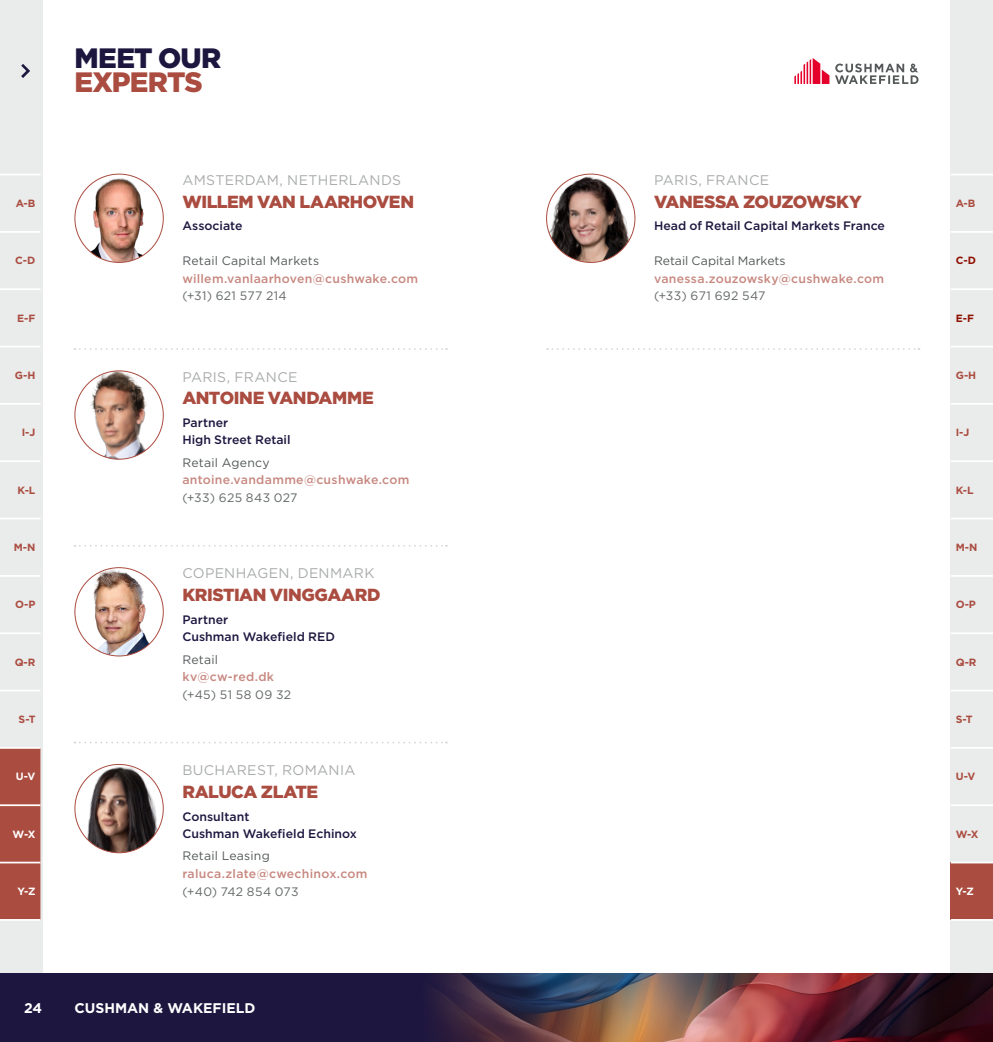
<style>
.page{position:relative;width:993px;height:1042px;background:#fff}
.page>*{position:absolute;margin:0;border:0;box-sizing:border-box;transform-origin:0 0}
.t1{font:900 28px "Gotham";letter-spacing:-.025em;color:#1d1740}
.t2{font:900 28px "Gotham";letter-spacing:-.035em;color:#aa4c40}
.t3{font:900 17.5px "Gotham";letter-spacing:-.03em;color:#aa4c40}
.t4{font:14px "Gotham";letter-spacing:.02em;color:#aaacac}
.t5{font:700 14px "Gotham";color:#fff}
.t6{font:500 12.25px "Gotham";letter-spacing:.02em;color:#c78880}
.t7{font:500 12.25px/17.5px "Gotham";letter-spacing:.005em;color:#1d1740}
.t8{font:12.25px "Gotham";letter-spacing:.015em;color:#545859}
.t9{font:12.25px "Gotham";letter-spacing:.025em;color:#65696a}
.t10{font:700 10.5px "Gotham";color:#aa4c40}
.t11{font:700 10.5px "Gotham";color:#fff}
.t12{font:700 10.5px "Gotham";color:#8e1000}
</style>
<div class="page">
<div style="left:0;top:0;width:42px;height:1042px;background:#eaebeb"></div>
<hr style="left:0;top:174px;width:40px;height:1px;background:#fff">
<hr style="left:0;top:346px;width:40px;height:1px;background:#fff">
<hr style="left:0;top:919px;width:40px;height:2px;background:#fff">
<div style="left:950px;top:0;width:42px;height:1042px;background:#eaebeb"></div>
<hr style="left:950px;top:174px;width:42px;height:1px;background:#fff">
<hr style="left:950px;top:346px;width:42px;height:1px;background:#fff">
<hr style="left:950px;top:919px;width:42px;height:2px;background:#fff">
<svg style="left:794px;top:58px;width:124px;height:26px"></svg>
<svg style="left:547px;top:348px;width:372px;height:2px"></svg>
<div style="left:947px;top:232px;width:45px;height:57px;background:#eaebeb"></div>
<div style="left:947px;top:289px;width:45px;height:57px;background:#eaebeb"></div>
<div style="left:947px;top:347px;width:45px;height:57px;background:#eaebeb"></div>
<svg style="left:947px;top:403px;width:45px;height:2px"></svg>
<svg style="left:951px;top:460px;width:41px;height:2px"></svg>
<div style="left:947px;top:518px;width:45px;height:57px;background:#eaebeb"></div>
<svg style="left:947px;top:574px;width:45px;height:3px"></svg>
<svg style="left:951px;top:632px;width:41px;height:2px"></svg>
<svg style="left:951px;top:690px;width:41px;height:1px"></svg>
<svg style="left:951px;top:747px;width:41px;height:2px"></svg>
<svg style="left:951px;top:804px;width:41px;height:2px"></svg>
<div style="left:950px;top:862px;width:42px;height:56px;background:#aa4c40"></div>
<div style="left:947px;top:175px;width:45px;height:57px;background:#eaebeb"></div>
<img style="left:0;top:973px;width:992px;height:69px">
<svg style="left:21px;top:64px;width:9px;height:14px"></svg>
<svg style="left:74px;top:348px;width:373px;height:2px"></svg>
<svg style="left:74px;top:545px;width:373px;height:2px"></svg>
<svg style="left:74px;top:742px;width:373px;height:1px"></svg>
<div style="left:0;top:232px;width:45px;height:57px;background:#eaebeb"></div>
<div style="left:0;top:289px;width:45px;height:57px;background:#eaebeb"></div>
<div style="left:0;top:347px;width:45px;height:57px;background:#eaebeb"></div>
<div style="left:0;top:403px;width:45px;height:57px;background:#eaebeb"></div>
<div style="left:0;top:460px;width:45px;height:57px;background:#eaebeb"></div>
<div style="left:0;top:518px;width:45px;height:57px;background:#eaebeb"></div>
<div style="left:0;top:574px;width:45px;height:57px;background:#eaebeb"></div>
<div style="left:0;top:632px;width:45px;height:57px;background:#eaebeb"></div>
<div style="left:0;top:689px;width:45px;height:56px;background:#eaebeb"></div>
<svg style="left:0;top:747px;width:43px;height:56px;background:#b05a4f"></svg>
<svg style="left:0;top:804px;width:43px;height:56px;background:#b05a4f"></svg>
<svg style="left:0;top:861px;width:43px;height:57px;background:#b05a4f"></svg>
<div style="left:0;top:175px;width:45px;height:57px;background:#eaebeb"></div>
<img style="left:75px;top:764px;width:88px;height:89px;border-radius:44px">
<img style="left:546px;top:174px;width:88px;height:88px;border-radius:44px">
<img style="left:75px;top:174px;width:88px;height:88px;border-radius:44px">
<img style="left:75px;top:371px;width:88px;height:88px;border-radius:44px">
<img style="left:75px;top:568px;width:88px;height:88px;border-radius:44px">
<h1 class="t1" style="left:74px;top:42px;width:148px">MEET OUR</h1>
<h1 class="t2" style="left:74px;top:66px;width:130px">EXPERTS</h1>
<p class="t10" style="left:16px;top:197px;width:21px">A-B</p>
<p class="t10" style="left:15px;top:255px;width:22px">C-D</p>
<p class="t4" style="left:182px;top:172px;width:220px">AMSTERDAM, NETHERLANDS</p>
<h2 class="t3" style="left:182px;top:191px;width:233px">WILLEM VAN LAARHOVEN</h2>
<p class="t7" style="left:182px;top:217px;width:62px">Associate</p>
<p class="t8" style="left:182px;top:254px;width:138px">Retail Capital Markets</p>
<p class="t6" style="left:182px;top:270px;width:237px">willem.vanlaarhoven@cushwake.com</p>
<p class="t9" style="left:182px;top:289px;width:106px">(+31) 621 577 214</p>
<p class="t4" style="left:653px;top:172px;width:116px">PARIS, FRANCE</p>
<h2 class="t3" style="left:653px;top:191px;width:209px">VANESSA ZOUZOWSKY</h2>
<p class="t7" style="left:653px;top:217px;width:232px">Head of Retail Capital Markets France</p>
<p class="t8" style="left:653px;top:254px;width:133px">Retail Capital Markets</p>
<p class="t6" style="left:653px;top:270px;width:231px">vanessa.zouzowsky@cushwake.com</p>
<p class="t9" style="left:653px;top:289px;width:113px">(+33) 671 692 547</p>
<p class="t10" style="left:955px;top:197px;width:21px">A-B</p>
<p class="t12" style="left:955px;top:255px;width:22px">C-D</p>
<p class="t10" style="left:17px;top:312px;width:20px">E-F</p>
<p class="t12" style="left:955px;top:312px;width:20px">E-F</p>
<p class="t10" style="left:15px;top:369px;width:22px">G-H</p>
<p class="t10" style="left:22px;top:426px;width:15px">I-J</p>
<p class="t10" style="left:18px;top:484px;width:19px">K-L</p>
<p class="t4" style="left:182px;top:369px;width:116px">PARIS, FRANCE</p>
<h2 class="t3" style="left:182px;top:388px;width:193px">ANTOINE VANDAMME</h2>
<p class="t7" style="left:182px;top:414px;width:110px">Partner<br>High Street Retail</p>
<p class="t8" style="left:182px;top:456px;width:89px">Retail Agency</p>
<p class="t6" style="left:182px;top:472px;width:228px">antoine.vandamme@cushwake.com</p>
<p class="t9" style="left:182px;top:491px;width:117px">(+33) 625 843 027</p>
<p class="t10" style="left:955px;top:369px;width:22px">G-H</p>
<p class="t10" style="left:955px;top:426px;width:15px">I-J</p>
<p class="t10" style="left:955px;top:484px;width:19px">K-L</p>
<p class="t10" style="left:14px;top:541px;width:23px">M-N</p>
<p class="t10" style="left:955px;top:541px;width:23px">M-N</p>
<p class="t10" style="left:15px;top:598px;width:22px">O-P</p>
<p class="t10" style="left:15px;top:656px;width:22px">Q-R</p>
<p class="t4" style="left:182px;top:566px;width:193px">COPENHAGEN, DENMARK</p>
<h2 class="t3" style="left:182px;top:585px;width:199px">KRISTIAN VINGGAARD</h2>
<p class="t7" style="left:182px;top:610px;width:154px">Partner<br>Cushman Wakefield RED</p>
<p class="t8" style="left:182px;top:652px;width:37px">Retail</p>
<p class="t6" style="left:182px;top:669px;width:93px">kv@cw-red.dk</p>
<p class="t9" style="left:182px;top:687px;width:110px">(+45) 51 58 09 32</p>
<p class="t10" style="left:955px;top:598px;width:22px">O-P</p>
<p class="t10" style="left:955px;top:656px;width:22px">Q-R</p>
<p class="t10" style="left:19px;top:713px;width:18px">S-T</p>
<p class="t10" style="left:955px;top:713px;width:18px">S-T</p>
<p class="t11" style="left:16px;top:770px;width:21px">U-V</p>
<p class="t11" style="left:13px;top:828px;width:24px">W-X</p>
<p class="t11" style="left:17px;top:885px;width:20px">Y-Z</p>
<p class="t4" style="left:182px;top:762px;width:174px">BUCHAREST, ROMANIA</p>
<h2 class="t3" style="left:182px;top:782px;width:137px">RALUCA ZLATE</h2>
<p class="t7" style="left:182px;top:807px;width:176px">Consultant<br>Cushman Wakefield Echinox</p>
<p class="t8" style="left:182px;top:849px;width:89px">Retail Leasing</p>
<p class="t6" style="left:182px;top:865px;width:187px">raluca.zlate@cwechinox.com</p>
<p class="t9" style="left:182px;top:884px;width:118px">(+40) 742 854 073</p>
<p class="t10" style="left:955px;top:770px;width:21px">U-V</p>
<p class="t10" style="left:955px;top:828px;width:24px">W-X</p>
<p class="t11" style="left:955px;top:885px;width:20px">Y-Z</p>
<p class="t5" style="left:24px;top:1000px;width:20px">24</p>
<p class="t5" style="left:74px;top:1000px;width:182px">CUSHMAN &amp; WAKEFIELD</p>
</div>
